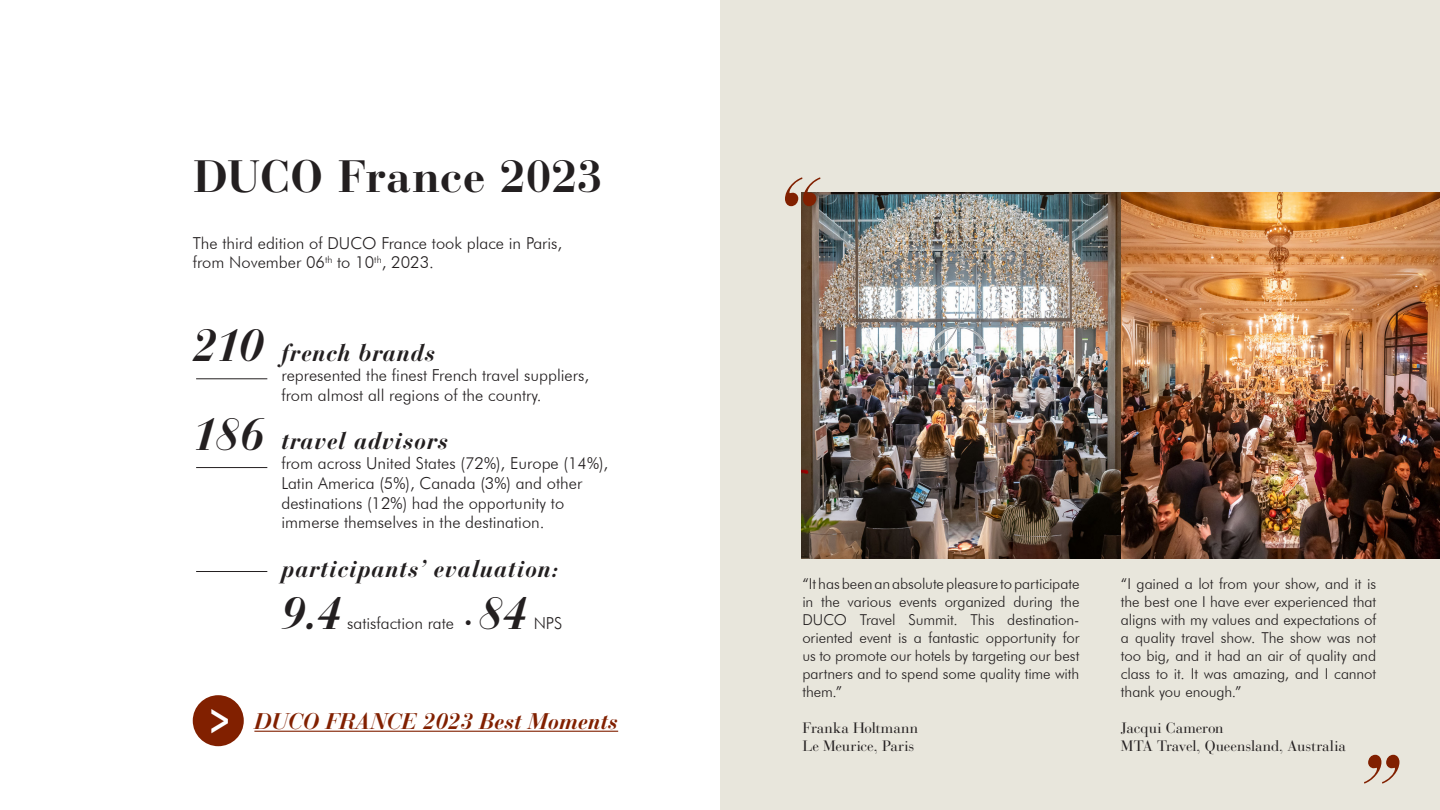
<style>
.page{position:relative;width:1440px;height:810px;background:#fff}
.page>*{position:absolute;margin:0;border:0;box-sizing:border-box;transform-origin:0 0}
.t1{font:italic 700 93.75px "Bauer Bodoni Std";color:#812000}
.t2{font:700 45px "Bauer Bodoni Std";letter-spacing:.01em;color:#231f20}
.t3{font:italic 700 45px "Bauer Bodoni Std";letter-spacing:-.04em;color:#231f20}
.t4{font:800 43.2px "Futura BT";color:#fff;scale:.67 1}
.t5{font:italic 700 24px "Bauer Bodoni Std";letter-spacing:.025em;color:#231f20}
.t6{font:italic 700 22.5px "Bauer Bodoni Std";color:#812000}
.t7{font:300 16.5px/19.8px "Futura BT";color:#231f20}
.t8{font:300 15px/18px "Futura BT";letter-spacing:-.005em;color:#231f20;text-align:justify}
.t9{font:15px "Bauer Bodoni Std";letter-spacing:-.01em;color:#231f20}
</style>
<div class="page">
<div style="left:720px;top:0;width:720px;height:810px;background:#e8e6dc"></div>
<img style="left:802px;top:192px;width:638px;height:366px">
<hr style="left:254px;top:731px;width:364px;height:1px;background:#812000">
<div style="left:193px;top:695px;width:51px;height:51px;background:#812000;border-radius:50%"></div>
<hr style="left:196px;top:378px;width:71px;height:1px;background:#231f20">
<hr style="left:196px;top:467px;width:71px;height:1px;background:#231f20">
<hr style="left:196px;top:571px;width:71px;height:1px;background:#231f20">
<p class="t2" style="left:193px;top:150px;width:411px">DUCO France 2023</p>
<p class="t7" style="left:193px;top:233px;width:371px">The third edition of DUCO France took place in Paris, from November 06<sup>th</sup> to 10<sup>th</sup>, 2023.</p>
<p class="t3" style="left:193px;top:318px;width:73px">210</p>
<p class="t3" style="left:193px;top:406px;width:74px">186</p>
<p class="t5" style="left:282px;top:338px;width:155px">french brands</p>
<p class="t7" style="left:282px;top:365px;width:309px">represented the finest French travel suppliers, from almost all regions of the country.</p>
<p class="t5" style="left:282px;top:426px;width:169px">travel advisors</p>
<p class="t7" style="left:282px;top:453px;width:328px">from across United States (72%), Europe (14%), Latin America (5%), Canada (3%) and other destinations (12%) had the opportunity to immerse themselves in the destination.</p>
<p class="t5" style="left:282px;top:554px;width:279px">participants’ evaluation:</p>
<p class="t3" style="left:282px;top:585px;width:62px">9.4</p>
<p class="t7" style="left:347px;top:613px;width:128px">satisfaction rate •</p>
<p class="t3" style="left:478px;top:585px;width:51px">84</p>
<p class="t7" style="left:534px;top:613px;width:30px">NPS</p>
<p class="t4" style="left:208px;top:692px;width:37px">&gt;</p>
<p class="t6" style="left:254px;top:707px;width:365px">DUCO FRANCE 2023 Best Moments</p>
<p class="t1" style="left:773px;top:154px;width:48px">“</p>
<p class="t8" style="left:802px;top:574px;width:279px">“It has been an absolute pleasure to participate in the various events organized during the DUCO Travel Summit. This destination&shy;oriented event is a fantastic opportunity for us to promote our hotels by targeting our best partners and to spend some quality time with them.”</p>
<p class="t9" style="left:802px;top:718px;width:117px">Franka Holtmann</p>
<p class="t9" style="left:802px;top:736px;width:114px">Le Meurice, Paris</p>
<p class="t8" style="left:1121px;top:574px;width:257px">“I gained a lot from your show, and it is the best one I have ever experienced that aligns with my values and expectations of a quality travel show. The show was not too big, and it had an air of quality and class to it. It was amazing, and I cannot thank you enough.”</p>
<p class="t9" style="left:1121px;top:718px;width:104px">Jacqui Cameron</p>
<p class="t9" style="left:1121px;top:736px;width:227px">MTA Travel, Queensland, Australia</p>
<p class="t1" style="left:1412px;top:807px;width:48px;rotate:-180deg">“</p>
</div>
